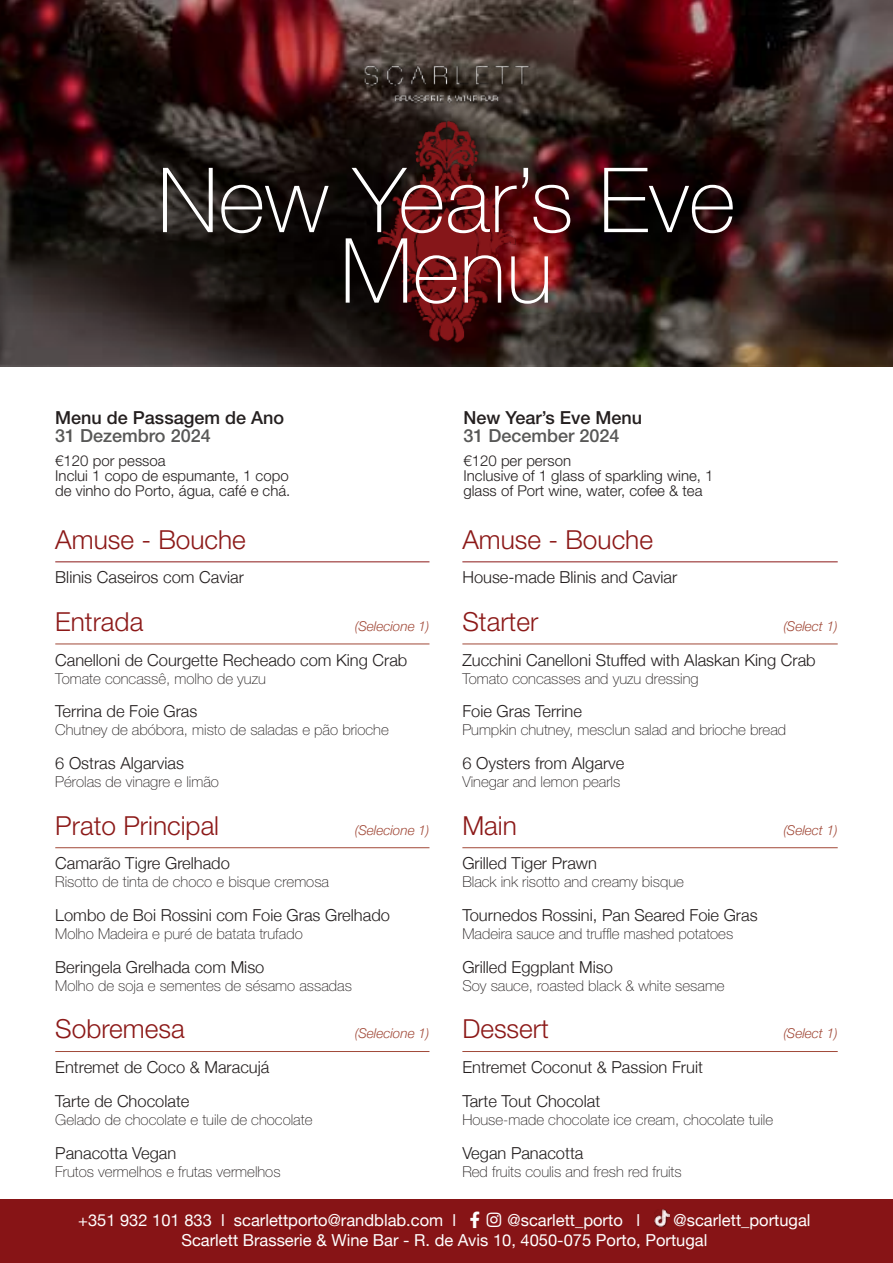
<style>
.page{position:relative;width:893px;height:1263px;background:#fff}
.page>*{position:absolute;margin:0;border:0;box-sizing:border-box;transform-origin:0 0}
.t1{font:100 90px/70.5px "Helvetica Neue LT Std";color:#fff;text-align:center}
.t2{font:300 26.25px "Helvetica Neue LT Std";color:#8c1918}
.t3{font:500 18px "Helvetica Neue LT Std";color:#241f1f}
.t4{font:500 18px "Helvetica Neue LT Std";color:#585857}
.t5{font:300 16.5px/33.9px "Helvetica Neue";color:#241f1f}
.t6{font:16.5px/19.5px "Helvetica Neue";color:#fff}
.t7{font:100 15px "Helvetica Neue LT Pro";color:#241f1f}
.t8{font:300 15px/15px "Helvetica Neue LT Std";color:#241f1f}
.t9{font:italic 300 13.5px "Helvetica Neue";color:#a14938}
</style>
<div class="page">
<div style="left:0;top:1199px;width:893px;height:64px;background:#871416"></div>
<img style="left:654px;top:1209px;width:15px;height:17px">
<svg style="left:0;top:0;width:893px;height:365px;background:#301c1a"></svg>
<img style="left:262px;top:54px;width:369px;height:53px">
<img style="left:374px;top:113px;width:144px;height:244px">
<hr style="left:55px;top:561px;width:374px;height:1px;background:#8c1918">
<hr style="left:55px;top:644px;width:374px;height:1px;background:#a14938">
<hr style="left:55px;top:847px;width:374px;height:1px;background:#a14938">
<hr style="left:55px;top:1051px;width:374px;height:1px;background:#a14938">
<hr style="left:462px;top:561px;width:376px;height:1px;background:#8c1918">
<hr style="left:462px;top:644px;width:376px;height:1px;background:#a14938">
<hr style="left:462px;top:847px;width:376px;height:1px;background:#a14938">
<hr style="left:462px;top:1051px;width:376px;height:1px;background:#a14938">
<h1 class="t1" style="left:157px;top:165px;width:580px">New Year’s Eve<br>Menu</h1>
<p class="t3" style="left:55px;top:407px;width:230px">Menu de Passagem de Ano</p>
<p class="t4" style="left:55px;top:425px;width:157px">31 Dezembro 2024</p>
<p class="t8" style="left:55px;top:452px;width:237px">€120 por pessoa<br>Inclui 1 copo de espumante, 1 copo de vinho do Porto, água, café e chá.</p>
<h2 class="t2" style="left:55px;top:523px;width:192px">Amuse - Bouche</h2>
<p class="t5" style="left:55px;top:559px;width:190px">Blinis Caseiros com Caviar</p>
<h2 class="t2" style="left:55px;top:605px;width:90px">Entrada</h2>
<p class="t9" style="left:355px;top:615px;width:76px">(Selecione 1)</p>
<p class="t5" style="left:55px;top:641px;width:354px">Canelloni de Courgette Recheado com King Crab</p>
<p class="t7" style="left:55px;top:670px;width:212px">Tomate concassê, molho de yuzu</p>
<p class="t5" style="left:55px;top:693px;width:144px">Terrina de Foie Gras</p>
<p class="t7" style="left:55px;top:721px;width:335px">Chutney de abóbora, misto de saladas e pão brioche</p>
<p class="t5" style="left:55px;top:745px;width:130px">6 Ostras Algarvias</p>
<p class="t7" style="left:55px;top:773px;width:165px">Pérolas de vinagre e limão</p>
<h2 class="t2" style="left:55px;top:809px;width:165px">Prato Principal</h2>
<p class="t9" style="left:355px;top:819px;width:76px">(Selecione 1)</p>
<p class="t5" style="left:55px;top:845px;width:176px">Camarão Tigre Grelhado</p>
<p class="t7" style="left:55px;top:873px;width:275px">Risotto de tinta de choco e bisque cremosa</p>
<p class="t5" style="left:55px;top:897px;width:336px">Lombo de Boi Rossini com Foie Gras Grelhado</p>
<p class="t7" style="left:55px;top:925px;width:249px">Molho Madeira e puré de batata trufado</p>
<p class="t5" style="left:55px;top:949px;width:211px">Beringela Grelhada com Miso</p>
<p class="t7" style="left:55px;top:977px;width:298px">Molho de soja e sementes de sésamo assadas</p>
<h2 class="t2" style="left:55px;top:1013px;width:131px">Sobremesa</h2>
<p class="t9" style="left:355px;top:1023px;width:76px">(Selecione 1)</p>
<p class="t5" style="left:55px;top:1049px;width:216px">Entremet de Coco &amp; Maracujá<br>Tarte de Chocolate</p>
<p class="t7" style="left:55px;top:1111px;width:259px">Gelado de chocolate e tuile de chocolate</p>
<p class="t5" style="left:55px;top:1135px;width:123px">Panacotta Vegan</p>
<p class="t7" style="left:55px;top:1163px;width:227px">Frutos vermelhos e frutas vermelhos</p>
<p class="t3" style="left:463px;top:407px;width:180px">New Year’s Eve Menu</p>
<p class="t4" style="left:463px;top:425px;width:158px">31 December 2024</p>
<p class="t8" style="left:463px;top:452px;width:252px">€120 per person<br>Inclusive of 1 glass of sparkling wine, 1 glass of Port wine, water, cofee &amp; tea</p>
<h2 class="t2" style="left:462px;top:523px;width:192px">Amuse - Bouche</h2>
<p class="t5" style="left:462px;top:559px;width:216px">House-made Blinis and Caviar</p>
<h2 class="t2" style="left:462px;top:605px;width:77px">Starter</h2>
<p class="t9" style="left:783px;top:615px;width:56px">(Select 1)</p>
<p class="t5" style="left:462px;top:641px;width:355px">Zucchini Canelloni Stuffed with Alaskan King Crab</p>
<p class="t7" style="left:462px;top:670px;width:238px">Tomato concasses and yuzu dressing</p>
<p class="t5" style="left:462px;top:693px;width:121px">Foie Gras Terrine</p>
<p class="t7" style="left:462px;top:721px;width:325px">Pumpkin chutney, mesclun salad and brioche bread</p>
<p class="t5" style="left:462px;top:745px;width:163px">6 Oysters from Algarve</p>
<p class="t7" style="left:462px;top:773px;width:159px">Vinegar and lemon pearls</p>
<h2 class="t2" style="left:462px;top:809px;width:56px">Main</h2>
<p class="t9" style="left:783px;top:819px;width:56px">(Select 1)</p>
<p class="t5" style="left:462px;top:845px;width:136px">Grilled Tiger Prawn</p>
<p class="t7" style="left:462px;top:873px;width:223px">Black ink risotto and creamy bisque</p>
<p class="t5" style="left:462px;top:897px;width:297px">Tournedos Rossini, Pan Seared Foie Gras</p>
<p class="t7" style="left:462px;top:925px;width:272px">Madeira sauce and truffle mashed potatoes</p>
<p class="t5" style="left:462px;top:949px;width:152px">Grilled Eggplant Miso</p>
<p class="t7" style="left:462px;top:977px;width:264px">Soy sauce, roasted black &amp; white sesame</p>
<h2 class="t2" style="left:462px;top:1013px;width:88px">Dessert</h2>
<p class="t9" style="left:783px;top:1023px;width:56px">(Select 1)</p>
<p class="t5" style="left:462px;top:1049px;width:242px">Entremet Coconut &amp; Passion Fruit<br>Tarte Tout Chocolat</p>
<p class="t7" style="left:462px;top:1111px;width:312px">House-made chocolate ice cream, chocolate tuile</p>
<p class="t5" style="left:462px;top:1135px;width:123px">Vegan Panacotta</p>
<p class="t7" style="left:462px;top:1163px;width:221px">Red fruits coulis and fresh red fruits</p>
<p class="t6" style="left:78px;top:1211px;width:564px">+351 932 101 833 l scarlettporto@randblab.com l □□ ■▲▼ @scarlett_porto l</p>
<p class="t6" style="left:181px;top:1211px;width:631px;text-indent:492px">@scarlett_portugal<br>Scarlett Brasserie &amp; Wine Bar - R. de Avis 10, 4050-075 Porto, Portugal</p>
</div>
